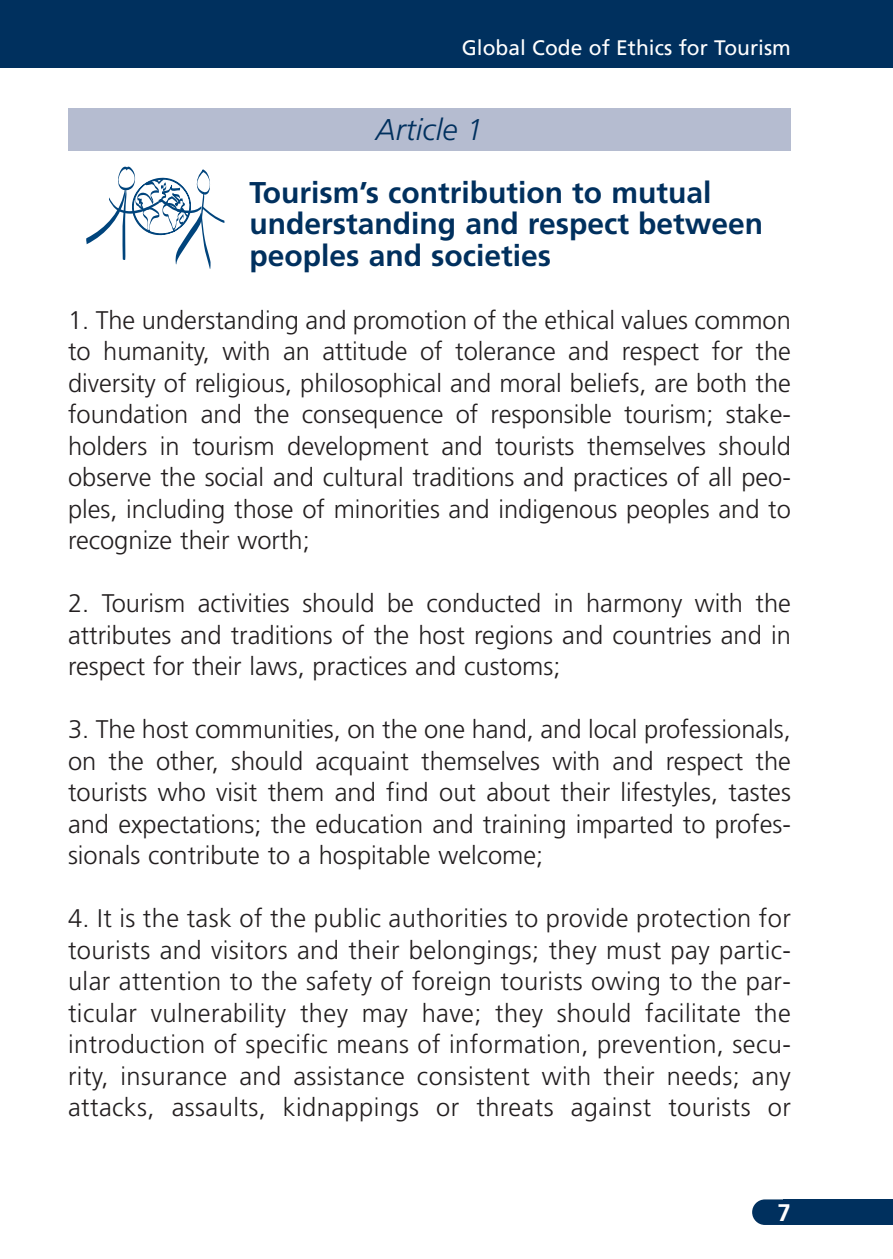
<style>
.page{position:relative;width:893px;height:1259px;background:#fff}
.page>*{position:absolute;margin:0;border:0;box-sizing:border-box;transform-origin:0 0}
.t1{font:700 30px/31.5px "Frutiger";color:#00305e}
.t2{font:italic 300 30px "Frutiger";color:#00305e}
.t3{font:300 25.5px/31.5px "Frutiger";color:#231f20;text-align:justify}
.t4{font:700 24px "Frutiger";color:#fff}
.t5{font:21px "Frutiger";color:#fff}
</style>
<div class="page">
<div style="left:752px;top:1199px;width:141px;height:26px;background:#00305e"></div>
<div style="left:0;top:0;width:893px;height:68px;background:#00305e"></div>
<svg style="left:86px;top:166px;width:139px;height:103px"></svg>
<div style="left:68px;top:108px;width:723px;height:43px;background:#b5bcd0"></div>
<p class="t5" style="left:462px;top:39px;width:331px">Global Code of Ethics for Tourism</p>
<p class="t2" style="left:376px;top:117px;width:109px">Article 1</p>
<p class="t1" style="left:250px;top:179px;width:515px">Tourism’s contribution to mutual understanding and respect bet ween peoples and societies</p>
<p class="t3" style="left:68px;top:306px;width:724px">1. The understanding and promotion of the ethical values common to humanity, with an attitude of tolerance and respect for the diversity of religious, philosophical and moral beliefs, are both the foundation and the consequence of responsible tourism; stake&shy;holders in tourism development and tourists themselves should observe the social and cultural traditions and practices of all peo&shy;ples, including those of minorities and indigenous peoples and to recognize their worth;</p>
<p class="t3" style="left:68px;top:589px;width:724px">2. Tourism activities should be conducted in harmony with the attri butes and traditions of the host regions and countries and in respect for their laws, practices and customs;</p>
<p class="t3" style="left:68px;top:715px;width:724px">3. The host communities, on the one hand, and local professionals, on the other, should acquaint themselves with and respect the tourists who visit them and find out about their lifestyles, tastes and expectations; the education and training imparted to profes&shy;sionals contribute to a hospitable welcome;</p>
<p class="t3" style="left:68px;top:904px;width:724px">4. It is the task of the public authorities to provide protection for tourists and visitors and their belongings; they must pay partic&shy;ular attention to the safety of foreign tourists owing to the par&shy;ticular vulnerability they may have; they should facilitate the introduction of specific means of information, prevention, secu&shy;rity, insurance and assistance consistent with their needs; any attacks, assaults, kidnappings or threats against tourists or</p>
<p class="t4" style="left:778px;top:1203px;width:15px">7</p>
</div>
